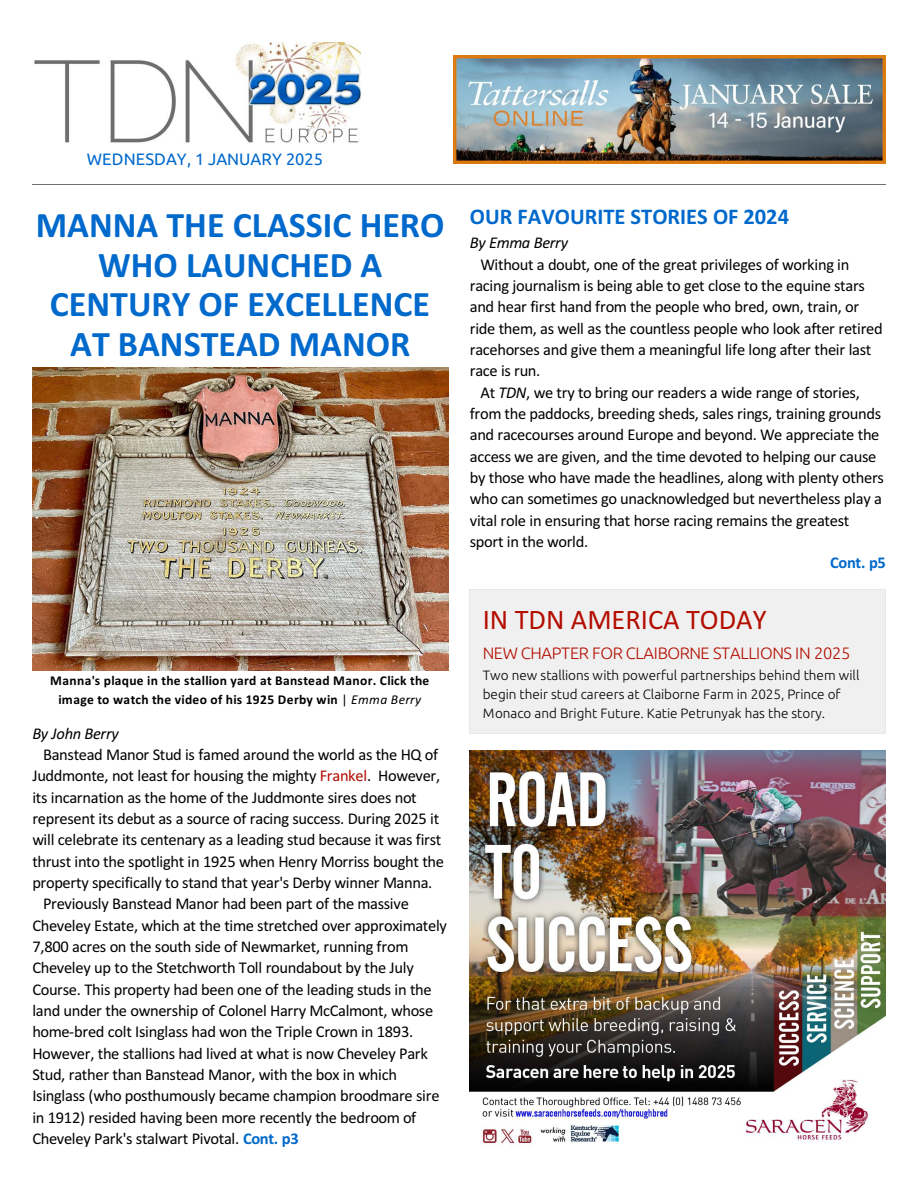
<style>
.page{position:relative;width:918px;height:1188px;background:#fff}
.page>*{position:absolute;margin:0;border:0;box-sizing:border-box;transform-origin:0 0}
.t1{font:700 36px/39.5px "Calibri";color:#0069cc;text-align:center}
.t2{font:28.5px "Calibri";color:#b30d00}
.t3{font:700 22.5px "Calibri";color:#0069cc}
.t4{font:16.5px/21.3px "Calibri";letter-spacing:-.02em;color:#000}
.t5{font:300 16.5px "Ubuntu";letter-spacing:-.02em;color:#b30d00}
.t6{font:16.5px "Ubuntu";color:#0069cc}
.t7{font:italic 16.5px "Calibri";letter-spacing:-.02em;color:#000}
.t8{font:700 16.5px "Calibri";letter-spacing:-.025em;color:#0069cc}
.t9{font:300 13.5px/19.4px "Ubuntu";color:#000}
.t10{font:700 13.5px/18.9px "Calibri";letter-spacing:.025em;color:#000;text-align:center}
.s1{font-weight:400}
.s2{font-weight:400;font-style:italic}
.s3{color:#b30b00}
.s4{font-weight:700;color:#0069cc}
.s5{font-style:italic}
</style>
<div class="page">
<img style="left:470px;top:750px;width:416px;height:395px">
<div style="left:470px;top:589px;width:415px;height:145px;background:#f0f0f0"></div>
<hr style="left:32px;top:184px;width:853px;height:1px;background:#6e6e6e">
<img style="left:34px;top:42px;width:327px;height:101px">
<img style="left:454px;top:56px;width:432px;height:108px">
<img style="left:32px;top:368px;width:416px;height:302px">
<p class="t6" style="left:87px;top:152px;width:238px">WEDNESDAY, 1 JANUARY 2025</p>
<h1 class="t1" style="left:36px;top:209px;width:410px">MANNA THE CLASSIC HERO<br>WHO LAUNCHED A<br>CENTURY OF EXCELLENCE<br>AT BANSTEAD MANOR</h1>
<p class="t10" style="left:50px;top:673px;width:381px">Manna's plaque in the stallion yard at Banstead Manor. Click the image to watch the video of his 1925 Derby win <span class="s1">|</span> <span class="s2">Emma Berry</span></p>
<p class="t7" style="left:32px;top:726px;width:88px">By John Berry</p>
<p class="t4" style="left:43px;top:745px;width:396px">Banstead Manor Stud is famed around the world as the HQ of</p>
<p class="t4" style="left:32px;top:767px;width:409px">Juddmonte, not least for housing the mighty <span class="s3">Frankel</span>. However,</p>
<p class="t4" style="left:32px;top:788px;width:386px">its incarnation as the home of the Juddmonte sires does not</p>
<p class="t4" style="left:32px;top:809px;width:408px">represent its debut as a source of racing success. During 2025 it</p>
<p class="t4" style="left:32px;top:831px;width:410px">will celebrate its centenary as a leading stud because it was first</p>
<p class="t4" style="left:32px;top:852px;width:413px">thrust into the spotlight in 1925 when Henry Morriss bought the</p>
<p class="t4" style="left:32px;top:873px;width:401px">property specifically to stand that year's Derby winner Manna.</p>
<p class="t4" style="left:43px;top:895px;width:367px">Previously Banstead Manor had been part of the massive</p>
<p class="t4" style="left:32px;top:916px;width:416px">Cheveley Estate, which at the time stretched over approximately</p>
<p class="t4" style="left:32px;top:937px;width:378px">7,800 acres on the south side of Newmarket, running from</p>
<p class="t4" style="left:32px;top:959px;width:383px">Cheveley up to the Stetchworth Toll roundabout by the July</p>
<p class="t4" style="left:32px;top:980px;width:401px">Course. This property had been one of the leading studs in the</p>
<p class="t4" style="left:32px;top:1001px;width:402px">land under the ownership of Colonel Harry McCalmont, whose</p>
<p class="t4" style="left:32px;top:1023px;width:382px">home-bred colt Isinglass had won the Triple Crown in 1893.</p>
<p class="t4" style="left:32px;top:1044px;width:397px">However, the stallions had lived at what is now Cheveley Park</p>
<p class="t4" style="left:32px;top:1065px;width:366px">Stud, rather than Banstead Manor, with the box in which</p>
<p class="t4" style="left:32px;top:1087px;width:409px">Isinglass (who posthumously became champion broodmare sire</p>
<p class="t4" style="left:32px;top:1108px;width:385px">in 1912) resided having been more recently the bedroom of</p>
<p class="t4" style="left:32px;top:1129px;width:268px">Cheveley Park's stalwart Pivotal. <span class="s4">Cont. p3</span></p>
<h3 class="t3" style="left:470px;top:208px;width:321px">OUR FAVOURITE STORIES OF 2024</h3>
<p class="t7" style="left:470px;top:236px;width:100px">By Emma Berry</p>
<p class="t4" style="left:470px;top:255px;width:415px;text-indent:11px">Without a doubt, one of the great privileges of working in racing journalism is being able to get close to the equine stars and hear first hand from the people who bred, own, train, or ride them, as well as the countless people who look after retired racehorses and give them a meaningful life long after their last race is run.</p>
<p class="t4" style="left:470px;top:383px;width:416px;text-indent:11px">At <span class="s5">TDN</span>, we try to bring our readers a wide range of stories, from the paddocks, breeding sheds, sales rings, training grounds and racecourses around Europe and beyond. We appreciate the access we are given, and the time devoted to helping our cause by those who have made the headlines, along with plenty others who can sometimes go unacknowledged but nevertheless play a vital role in ensuring that horse racing remains the greatest sport in the world.</p>
<p class="t8" style="left:830px;top:556px;width:57px">Cont. p5</p>
<h2 class="t2" style="left:483px;top:608px;width:285px">IN TDN AMERICA TODAY</h2>
<p class="t5" style="left:483px;top:647px;width:369px">NEW CHAPTER FOR CLAIBORNE STALLIONS IN 2025</p>
<p class="t9" style="left:483px;top:666px;width:378px">Two new stallions with powerful partnerships behind them will begin their stud careers at Claiborne Farm in 2025, Prince of<br>Monaco and Bright Future. Katie Petrunyak has the story.</p>
</div>
